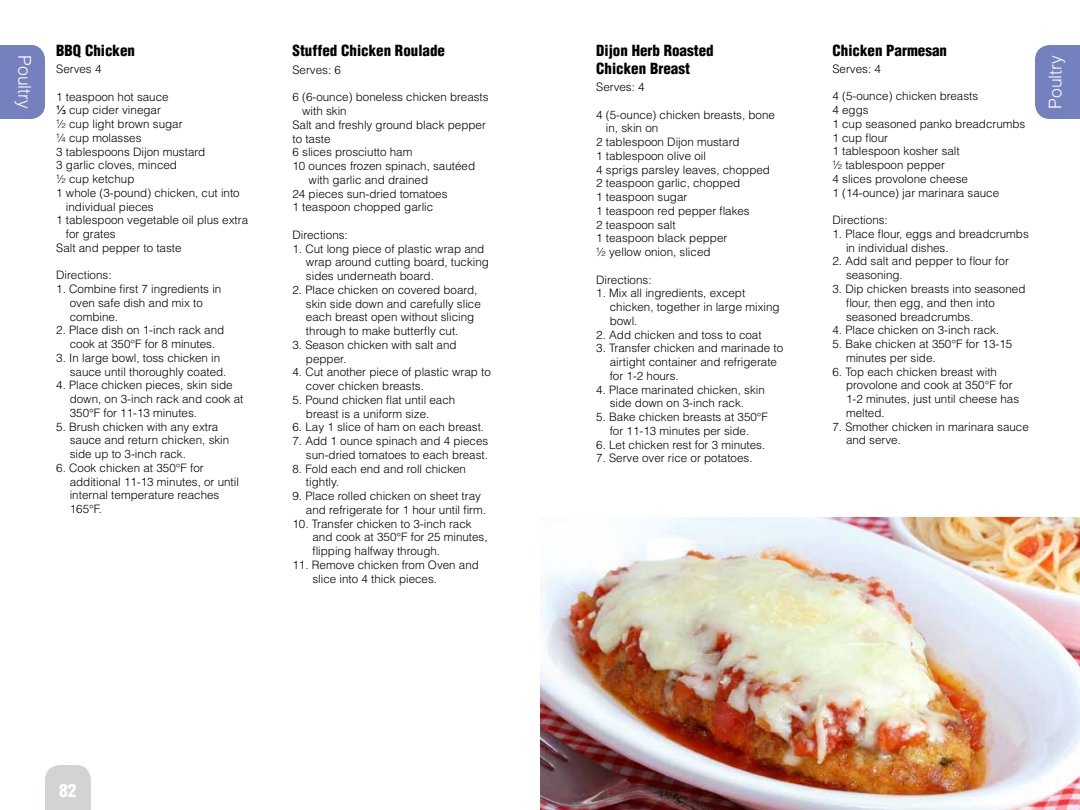
<style>
.page{position:relative;width:1080px;height:810px;background:#fff}
.page>*{position:absolute;margin:0;border:0;box-sizing:border-box;transform-origin:0 0}
.t1{font:300 17.5px "Helvetica LT Std";color:#fff}
.t2{font:900 condensed 17.5px "Helvetica LT Std";color:#fff}
.t3{font:900 condensed 15px/18px "Helvetica LT Std";color:#000}
.t4{font:300 11.62px/13.8px "Helvetica LT Std";color:#000}
.s1{font-family:"Arial";font-weight:400}
</style>
<div class="page">
<div style="left:45px;top:765px;width:46px;height:45px;background:#d1d3d4"></div>
<div style="left:1035px;top:45px;width:45px;height:74px;background:#7581bf"></div>
<div style="left:0;top:45px;width:45px;height:74px;background:#7581bf"></div>
<img style="left:540px;top:518px;width:540px;height:292px">
<h1 class="t1" style="left:36px;top:55px;width:55px;rotate:90deg">Poultry</h1>
<p class="t3" style="left:56px;top:41px;width:80px">BBQ Chicken</p>
<p class="t3" style="left:292px;top:41px;width:154px">Stuffed Chicken Roulade</p>
<p class="t4" style="left:56px;top:62px;width:47px">Serves 4</p>
<p class="t4" style="left:56px;top:90px;width:114px">1 teaspoon hot sauce</p>
<p class="t4" style="left:56px;top:103px;width:106px"><span class="s1">⅓</span> cup cider vinegar</p>
<p class="t4" style="left:56px;top:117px;width:128px">½ cup light brown sugar</p>
<p class="t4" style="left:56px;top:131px;width:87px">¼ cup molasses</p>
<p class="t4" style="left:56px;top:145px;width:151px">3 tablespoons Dijon mustard</p>
<p class="t4" style="left:56px;top:158px;width:122px">3 garlic cloves, minced</p>
<p class="t4" style="left:56px;top:172px;width:80px">½ cup ketchup</p>
<p class="t4" style="left:56px;top:186px;width:185px">1 whole (3-pound) chicken, cut into</p>
<p class="t4" style="left:66px;top:200px;width:89px">individual pieces</p>
<p class="t4" style="left:56px;top:213px;width:193px">1 tablespoon vegetable oil plus extra</p>
<p class="t4" style="left:66px;top:227px;width:51px">for grates</p>
<p class="t4" style="left:56px;top:241px;width:127px">Salt and pepper to taste</p>
<p class="t4" style="left:56px;top:268px;width:57px">Directions:</p>
<p class="t4" style="left:70px;top:282px;width:153px;text-indent:-13px">1. Combine first 7 ingredients in oven safe dish and mix to combine.</p>
<p class="t4" style="left:56px;top:323px;width:169px;text-align:center">2. Place dish on 1-inch rack and cook at 350°F for 8 minutes.</p>
<p class="t4" style="left:70px;top:351px;width:158px;text-indent:-13px">3. In large bowl, toss chicken in sauce until thoroughly coated.</p>
<p class="t4" style="left:70px;top:378px;width:175px;text-indent:-13px">4. Place chicken pieces, skin side down, on 3-inch rack and cook at<br>350°F for 11-13 minutes.</p>
<p class="t4" style="left:70px;top:420px;width:161px;text-indent:-13px">5. Brush chicken with any extra sauce and return chicken, skin side up to 3-inch rack.</p>
<p class="t4" style="left:70px;top:461px;width:171px;text-indent:-13px">6. Cook chicken at 350°F for additional 11-13 minutes, or until internal temperature reaches<br>165°F.</p>
<p class="t4" style="left:292px;top:63px;width:50px">Serves: 6</p>
<p class="t4" style="left:292px;top:90px;width:198px">6 (6-ounce) boneless chicken breasts</p>
<p class="t4" style="left:302px;top:104px;width:46px">with skin</p>
<p class="t4" style="left:292px;top:118px;width:195px">Salt and freshly ground black pepper</p>
<p class="t4" style="left:292px;top:131px;width:40px">to taste</p>
<p class="t4" style="left:292px;top:145px;width:121px">6 slices prosciutto ham</p>
<p class="t4" style="left:292px;top:159px;width:184px">10 ounces frozen spinach, sautéed</p>
<p class="t4" style="left:309px;top:173px;width:121px">with garlic and drained</p>
<p class="t4" style="left:292px;top:186px;width:157px">24 pieces sun-dried tomatoes</p>
<p class="t4" style="left:292px;top:200px;width:142px">1 teaspoon chopped garlic</p>
<p class="t4" style="left:292px;top:228px;width:57px">Directions:</p>
<p class="t4" style="left:306px;top:241px;width:185px;text-indent:-13px">1. Cut long piece of plastic wrap and wrap around cutting board, tucking sides underneath board.</p>
<p class="t4" style="left:306px;top:283px;width:176px;text-indent:-13px">2. Place chicken on covered board, skin side down and carefully slice each breast open without slicing through to make butterfly cut.</p>
<p class="t4" style="left:306px;top:338px;width:152px;text-indent:-13px">3. Season chicken with salt and pepper.</p>
<p class="t4" style="left:306px;top:365px;width:186px;text-indent:-13px">4. Cut another piece of plastic wrap to cover chicken breasts.</p>
<p class="t4" style="left:306px;top:393px;width:151px;text-indent:-13px">5. Pound chicken flat until each breast is a uniform size.</p>
<p class="t4" style="left:292px;top:420px;width:193px">6. Lay 1 slice of ham on each breast.</p>
<p class="t4" style="left:292px;top:434px;width:197px;text-align:right">7. Add 1 ounce spinach and 4 pieces sun-dried tomatoes to each breast.</p>
<p class="t4" style="left:306px;top:461px;width:162px;text-indent:-13px">8. Fold each end and roll chicken tightly.</p>
<p class="t4" style="left:306px;top:489px;width:182px;text-indent:-13px">9. Place rolled chicken on sheet tray and refrigerate for 1 hour until firm.</p>
<p class="t4" style="left:312px;top:516px;width:177px;text-indent:-20px">10. Transfer chicken to 3-inch rack and cook at 350°F for 25 minutes, flipping halfway through.</p>
<p class="t4" style="left:312px;top:558px;width:168px;text-indent:-20px">11. Remove chicken from Oven and slice into 4 thick pieces.</p>
<h1 class="t2" style="left:59px;top:780px;width:19px">82</h1>
<p class="t3" style="left:596px;top:41px;width:119px">Dijon Herb Roasted<br>Chicken Breast</p>
<p class="t3" style="left:832px;top:41px;width:116px">Chicken Parmesan</p>
<p class="t4" style="left:596px;top:80px;width:50px">Serves: 4</p>
<p class="t4" style="left:596px;top:108px;width:180px">4 (5-ounce) chicken breasts, bone</p>
<p class="t4" style="left:606px;top:121px;width:54px">in, skin on</p>
<p class="t4" style="left:596px;top:135px;width:145px">2 tablespoon Dijon mustard</p>
<p class="t4" style="left:596px;top:149px;width:111px">1 tablespoon olive oil</p>
<p class="t4" style="left:596px;top:163px;width:175px">4 sprigs parsley leaves, chopped</p>
<p class="t4" style="left:596px;top:176px;width:146px">2 teaspoon garlic, chopped</p>
<p class="t4" style="left:596px;top:190px;width:93px">1 teaspoon sugar</p>
<p class="t4" style="left:596px;top:204px;width:155px">1 teaspoon red pepper flakes</p>
<p class="t4" style="left:596px;top:218px;width:81px">2 teaspoon salt</p>
<p class="t4" style="left:596px;top:231px;width:133px">1 teaspoon black pepper</p>
<p class="t4" style="left:596px;top:245px;width:116px">½ yellow onion, sliced</p>
<p class="t4" style="left:596px;top:273px;width:57px">Directions:</p>
<p class="t4" style="left:610px;top:286px;width:171px;text-indent:-13px">1. Mix all ingredients, except chicken, together in large mixing bowl.</p>
<p class="t4" style="left:596px;top:328px;width:167px">2. Add chicken and toss to coat</p>
<p class="t4" style="left:610px;top:341px;width:175px;text-indent:-13px">3. Transfer chicken and marinade to airtight container and refrigerate for 1-2 hours.</p>
<p class="t4" style="left:610px;top:383px;width:157px;text-indent:-13px">4. Place marinated chicken, skin side down on 3-inch rack.</p>
<p class="t4" style="left:596px;top:410px;width:173px;text-align:center">5. Bake chicken breasts at 350°F for 11-13 minutes per side.</p>
<p class="t4" style="left:596px;top:438px;width:171px">6. Let chicken rest for 3 minutes.</p>
<p class="t4" style="left:596px;top:451px;width:158px">7. Serve over rice or potatoes.</p>
<p class="t4" style="left:833px;top:62px;width:50px">Serves: 4</p>
<p class="t4" style="left:833px;top:89px;width:194px">4 (5-ounce) chicken breasts<br>4 eggs<br>1 cup seasoned panko breadcrumbs<br>1 cup flour<br>1 tablespoon kosher salt<br>½ tablespoon pepper<br>4 slices provolone cheese<br>1 (14-ounce) jar marinara sauce</p>
<p class="t4" style="left:833px;top:213px;width:57px">Directions:</p>
<p class="t4" style="left:846px;top:227px;width:184px;text-indent:-13px">1. Place flour, eggs and breadcrumbs in individual dishes.</p>
<p class="t4" style="left:846px;top:254px;width:164px;text-indent:-13px">2. Add salt and pepper to flour for seasoning.</p>
<p class="t4" style="left:846px;top:282px;width:181px;text-indent:-13px">3. Dip chicken breasts into seasoned flour, then egg, and then into seasoned breadcrumbs.</p>
<p class="t4" style="left:833px;top:323px;width:168px">4. Place chicken on 3-inch rack.</p>
<p class="t4" style="left:846px;top:337px;width:168px;text-indent:-13px">5. Bake chicken at 350°F for 13-15 minutes per side.</p>
<p class="t4" style="left:846px;top:364px;width:175px;text-indent:-13px">6. Top each chicken breast with provolone and cook at 350°F for<br>1-2 minutes, just until cheese has melted.</p>
<p class="t4" style="left:846px;top:419px;width:184px;text-indent:-13px">7. Smother chicken in marinara sauce and serve.</p>
<h1 class="t1" style="left:1044px;top:109px;width:55px;rotate:-90deg">Poultry</h1>
</div>
